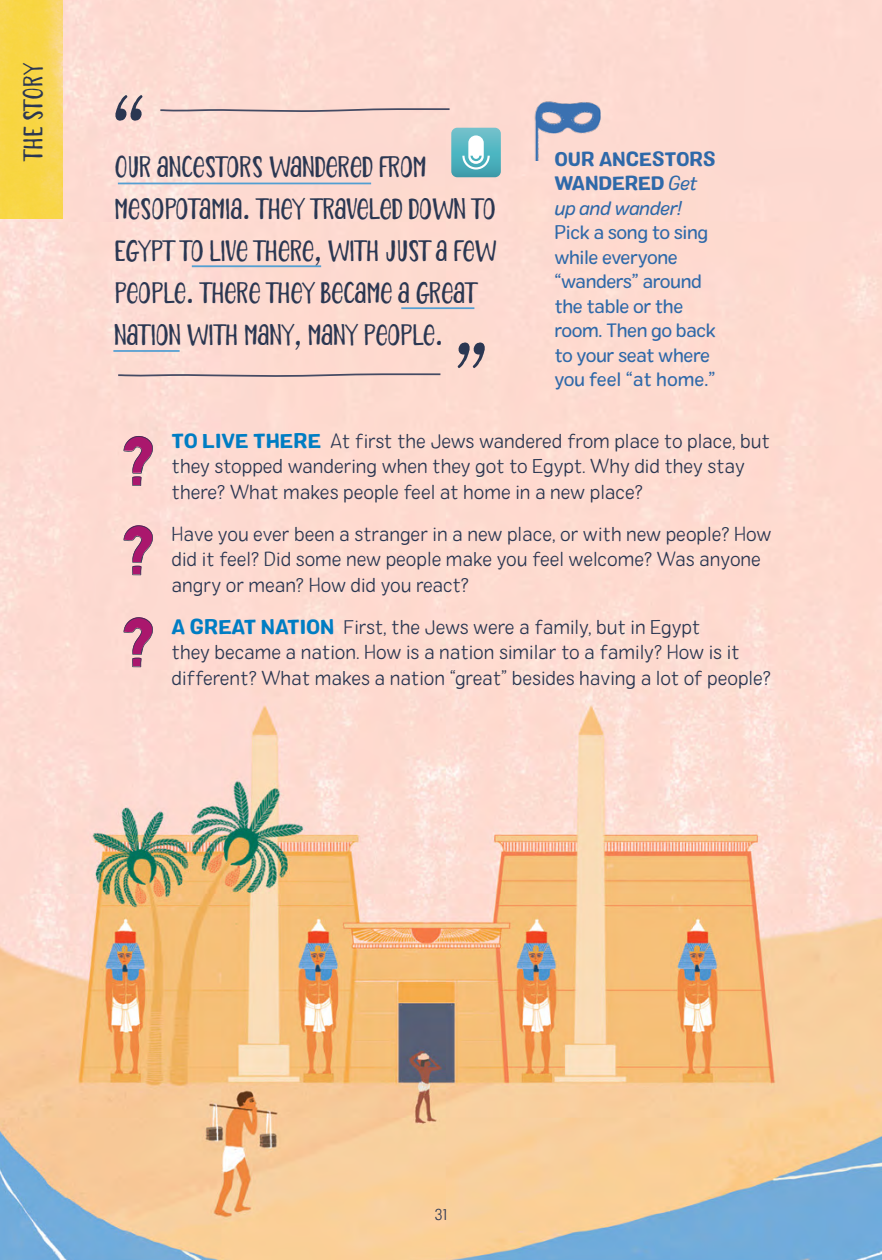
<style>
.page{position:relative;width:882px;height:1260px;background:#fff}
.page>*{position:absolute;margin:0;border:0;box-sizing:border-box;transform-origin:0 0}
.t1{font:84px "Portena Help Forest";color:#2b3752}
.t2{font:69.3px "Londrina Solid";color:#aa176d}
.t3{font:29.75px/42px "Portena Help Forest";letter-spacing:-.01em;color:#2b3752}
.t4{font:27.3px "Portena Help Forest";letter-spacing:.01em;color:#2b3752}
.t5{font:20.12px/25.6px "Colby St Ext Lt";color:#2b3752}
.t6{font:19.25px/24.5px "Colby St Reg";letter-spacing:-.02em;color:#2f69a9}
.t7{font:19.25px/24.5px "Colby St Bld";letter-spacing:-.01em;color:#2f69a9}
.t8{font:19.25px "Colby St Reg It";letter-spacing:-.02em;color:#2f69a9}
.t9{font:15.75px "Colby St Ext Lt";color:#2b3752}
.s1{font-family:"Colby St Reg It"}
.s2{font-family:"Colby St Bld";color:#007dc3}
</style>
<div class="page">
<img style="left:0;top:0;width:882px;height:1260px">
<img style="left:527px;top:85px;width:86px;height:76px">
<img style="left:0;top:0;width:63px;height:219px">
<svg style="left:159px;top:107px;width:292px;height:6px;background:#c7b0b1"></svg>
<svg style="left:116px;top:372px;width:326px;height:6px;background:#c7b0b0"></svg>
<hr style="left:401px;top:307px;width:73px;height:2px;background:#539fd2">
<hr style="left:113px;top:350px;width:67px;height:2px;background:#539fd2">
<hr style="left:192px;top:265px;width:129px;height:2px;background:#539fd2">
<hr style="left:118px;top:183px;width:253px;height:1px;background:#539fd2">
<svg style="left:124px;top:617px;width:29px;height:50px"></svg>
<svg style="left:124px;top:525px;width:29px;height:50px"></svg>
<svg style="left:124px;top:436px;width:29px;height:50px"></svg>
<svg style="left:451px;top:128px;width:50px;height:49px;background:#76c0ca"></svg>
<h3 class="t4" style="left:17px;top:161px;width:99px;rotate:-90deg">THE STORY</h3>
<h1 class="t1" style="left:114px;top:81px;width:34px">“</h1>
<h3 class="t3" style="left:114px;top:146px;width:384px">OUR ANCESTORS WANDERED FROM<br>MESOPOTAMIA. THEY TRAVELED DOWN TO<br>EGYPT TO LIVE THERE, WITH JUST A FEW<br>PEOPLE. THERE THEY BECAME A GREAT<br>NATION WITH MANY, MANY PEOPLE.</h3>
<h1 class="t1" style="left:456px;top:328px;width:34px">”</h1>
<p class="t7" style="left:554px;top:147px;width:163px">OUR ANCESTORS<br>WANDERED <span class="s1">Get</span></p>
<p class="t8" style="left:554px;top:196px;width:129px">up and wander!</p>
<p class="t6" style="left:554px;top:220px;width:163px">Pick a song to sing while everyone “wanders” around the table or the room. Then go back to your seat where you feel “at home.”</p>
<h2 class="t2" style="left:123px;top:420px;width:33px">?</h2>
<h2 class="t2" style="left:123px;top:509px;width:33px">?</h2>
<h2 class="t2" style="left:123px;top:601px;width:33px">?</h2>
<p class="t5" style="left:172px;top:427px;width:600px"><span class="s2">TO LIVE THERE</span> At first the Jews wandered from place to place, but they stopped wandering when they got to Egypt. Why did they stay there? What makes people feel at home in a new place?</p>
<p class="t5" style="left:172px;top:521px;width:601px">Have you ever been a stranger in a new place, or with new people? How did it feel? Did some new people make you feel welcome? Was anyone angry or mean? How did you react?</p>
<p class="t5" style="left:172px;top:614px;width:601px"><span class="s2">A GREAT NATION</span> First, the Jews were a family, but in Egypt<br>they became a nation. How is a nation similar to a family? How is it different? What makes a nation “great” besides having a lot of people?</p>
<p class="t9" style="left:435px;top:1205px;width:14px">31</p>
</div>
